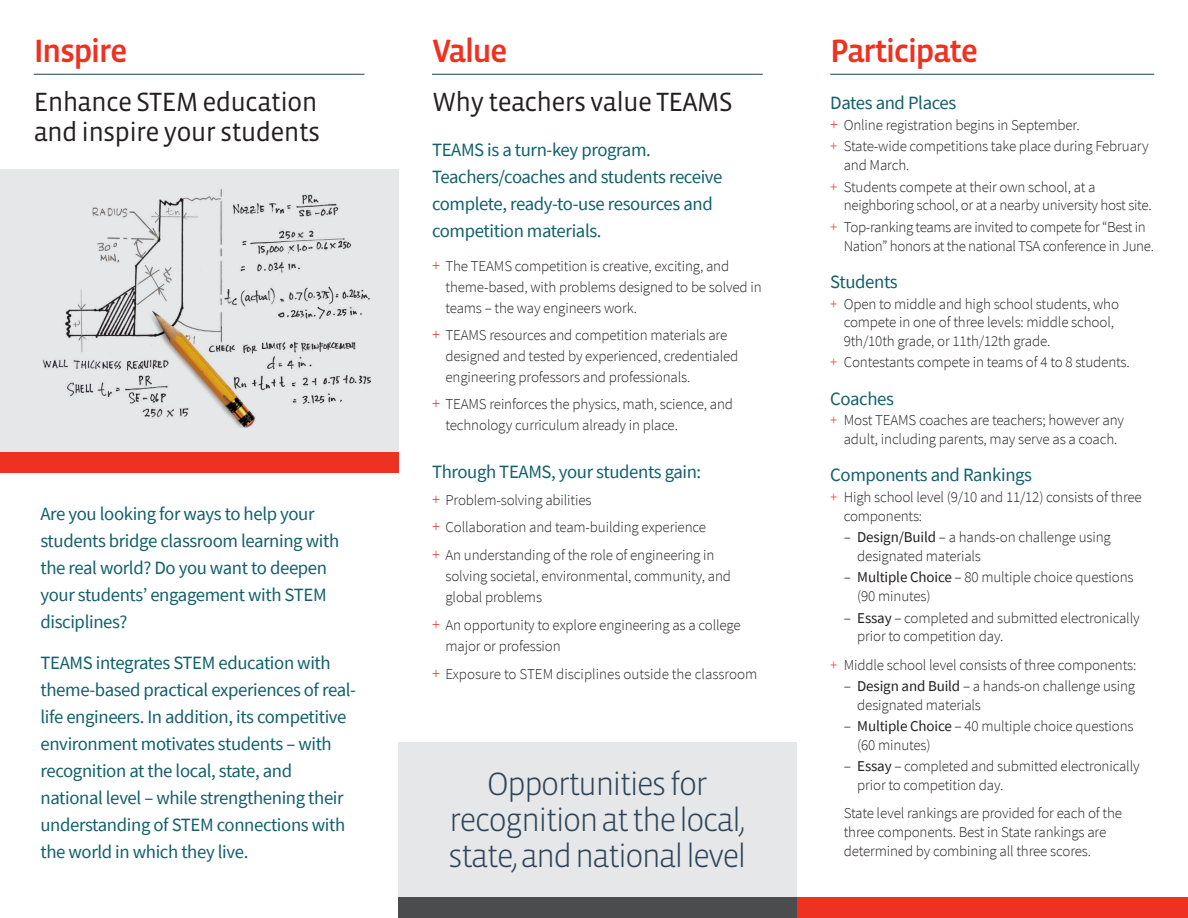
<style>
.page{position:relative;width:1188px;height:918px;background:#fff}
.page>*{position:absolute;margin:0;border:0;box-sizing:border-box;transform-origin:0 0}
.Paragraph_Header{font:300 33px/36px "Vista Sans OTCE";letter-spacing:-.06em;color:#2f4559;text-align:center}
.t1{font:500 33px "Vista Sans OTCE";letter-spacing:-.05em;color:#ef3122}
.Subhead{font:27px/30px "Vista Sans OTCE";letter-spacing:-.03em;color:#231f20}
.Paragraph_Header-2{font:18.75px/27px "Source Sans Pro";letter-spacing:-.02em;color:#11606b}
.Bullet_-_Small{font:300 15px/18.8px "Source Sans Pro";letter-spacing:-.01em;color:#231f20}
.BULLET{font:300 15px/21px "Source Sans Pro";letter-spacing:-.01em;color:#231f20}
._2NDBULLET{font:300 15px/18.8px "Source Sans Pro";letter-spacing:-.01em;color:#231f20}
.s1{font-size:16.5px;color:#ef3122}
.s2{color:#ef3122}
.s3{font-weight:400}
</style>
<div class="page">
<div style="left:0;top:169px;width:398px;height:297px;background:#e6e7e9"></div>
<img style="left:42px;top:189px;width:329px;height:239px">
<div style="left:398px;top:742px;width:398px;height:176px;background:#e6e7e9"></div>
<hr style="left:34px;top:74px;width:330px;height:1px;background:#184358">
<hr style="left:432px;top:74px;width:331px;height:1px;background:#184358">
<hr style="left:830px;top:74px;width:324px;height:1px;background:#184358">
<div style="left:796px;top:898px;width:392px;height:20px;background:#ef3122"></div>
<div style="left:398px;top:898px;width:398px;height:20px;background:#4b4c4d"></div>
<div style="left:0;top:452px;width:398px;height:20px;background:#ef3122"></div>
<p class="t1" style="left:34px;top:32px;width:95px">Inspire</p>
<p class="t1" style="left:432px;top:32px;width:77px">Value</p>
<p class="t1" style="left:830px;top:32px;width:149px">Participate</p>
<p class="Subhead" style="left:34px;top:86px;width:288px">Enhance STEM education and inspire your students</p>
<p class="Subhead" style="left:432px;top:86px;width:302px">Why teachers value TEAMS</p>
<p class="Paragraph_Header-2" style="left:432px;top:136px;width:292px">TEAMS is a turn-key program.<br>Teachers/coaches and students receive complete, ready-to-use resources and competition materials.</p>
<p class="BULLET" style="left:446px;top:255px;width:318px;text-indent:-14px"><span class="s1">+</span> The TEAMS competition is creative, exciting, and theme-based, with problems designed to be solved in teams – the way engineers work.</p>
<p class="BULLET" style="left:446px;top:325px;width:294px;text-indent:-14px"><span class="s1">+</span> TEAMS resources and competition materials are designed and tested by experienced, credentialed engineering professors and professionals.</p>
<p class="BULLET" style="left:446px;top:393px;width:289px;text-indent:-14px"><span class="s1">+</span> TEAMS reinforces the physics, math, science, and technology curriculum already in place.</p>
<p class="Paragraph_Header-2" style="left:432px;top:458px;width:271px">Through TEAMS, your students gain:</p>
<p class="BULLET" style="left:432px;top:489px;width:161px"><span class="s1">+</span> Problem-solving abilities</p>
<p class="BULLET" style="left:432px;top:517px;width:276px"><span class="s1">+</span> Collaboration and team-building experience</p>
<p class="BULLET" style="left:446px;top:545px;width:287px;text-indent:-14px"><span class="s1">+</span> An understanding of the role of engineering in solving societal, environmental, community, and global problems</p>
<p class="BULLET" style="left:446px;top:614px;width:297px;text-indent:-14px"><span class="s1">+</span> An opportunity to explore engineering as a college major or profession</p>
<p class="BULLET" style="left:432px;top:663px;width:327px"><span class="s1">+</span> Exposure to STEM disciplines outside the classroom</p>
<p class="Paragraph_Header-2" style="left:40px;top:500px;width:300px">Are you looking for ways to help your students bridge classroom learning with the real world? Do you want to deepen your students’ engagement with STEM disciplines?</p>
<p class="Paragraph_Header-2" style="left:40px;top:649px;width:317px">TEAMS integrates STEM education with theme-based practical experiences of real&shy;life engineers. In addition, its competitive environment motivates students – with recognition at the local, state, and national level – while strengthening their understanding of STEM connections with the world in which they live.</p>
<p class="Paragraph_Header" style="left:448px;top:765px;width:300px">Opportunities for recognition at the local, state, and national level</p>
<p class="Paragraph_Header-2" style="left:830px;top:89px;width:128px">Dates and Places</p>
<p class="Bullet_-_Small" style="left:830px;top:116px;width:251px"><span class="s1">+</span> Online registration begins in September.</p>
<p class="Bullet_-_Small" style="left:844px;top:137px;width:306px;text-indent:-14px"><span class="s2">+</span> State-wide competitions take place during February and March.</p>
<p class="Bullet_-_Small" style="left:844px;top:177px;width:309px;text-indent:-14px"><span class="s2">+</span> Students compete at their own school, at a neighboring school, or at a nearby university host site.</p>
<p class="Bullet_-_Small" style="left:844px;top:218px;width:312px;text-indent:-14px"><span class="s2">+</span> Top-ranking teams are invited to compete for “Best in<br>Nation” honors at the national TSA conference in June.</p>
<p class="Paragraph_Header-2" style="left:830px;top:268px;width:69px">Students</p>
<p class="Bullet_-_Small" style="left:844px;top:294px;width:277px;text-indent:-14px"><span class="s2">+</span> Open to middle and high school students, who compete in one of three levels: middle school,<br>9th/10th grade, or 11th/12th grade.</p>
<p class="Bullet_-_Small" style="left:830px;top:353px;width:301px"><span class="s2">+</span> Contestants compete in teams of 4 to 8 students.</p>
<p class="Paragraph_Header-2" style="left:830px;top:385px;width:65px">Coaches</p>
<p class="Bullet_-_Small" style="left:830px;top:411px;width:295px;text-align:center"><span class="s2">+</span> Most TEAMS coaches are teachers; however any adult, including parents, may serve as a coach.</p>
<p class="Paragraph_Header-2" style="left:830px;top:461px;width:203px">Components and Rankings</p>
<p class="Bullet_-_Small" style="left:844px;top:488px;width:300px;text-indent:-14px"><span class="s2">+</span> High school level (9/10 and 11/12) consists of three components:</p>
<p class="_2NDBULLET" style="left:857px;top:528px;width:255px;text-indent:-14px">– <span class="s3">Design/Build</span> – a hands-on challenge using designated materials</p>
<p class="_2NDBULLET" style="left:857px;top:568px;width:278px;text-indent:-14px">– <span class="s3">Multiple Choice</span> – 80 multiple choice questions (90 minutes)</p>
<p class="_2NDBULLET" style="left:857px;top:608px;width:284px;text-indent:-14px">– <span class="s3">Essay</span> – completed and submitted electronically prior to competition day.</p>
<p class="Bullet_-_Small" style="left:830px;top:655px;width:308px"><span class="s2">+</span> Middle school level consists of three components:</p>
<p class="_2NDBULLET" style="left:857px;top:677px;width:279px;text-indent:-14px">– <span class="s3">Design and Build</span> – a hands-on challenge using designated materials</p>
<p class="_2NDBULLET" style="left:857px;top:717px;width:278px;text-indent:-14px">– <span class="s3">Multiple Choice</span> – 40 multiple choice questions (60 minutes)</p>
<p class="_2NDBULLET" style="left:857px;top:757px;width:284px;text-indent:-14px">– <span class="s3">Essay</span> – completed and submitted electronically prior to competition day.</p>
<p class="Bullet_-_Small" style="left:844px;top:804px;width:280px">State level rankings are provided for each of the three components. Best in State rankings are determined by combining all three scores.</p>
</div>
